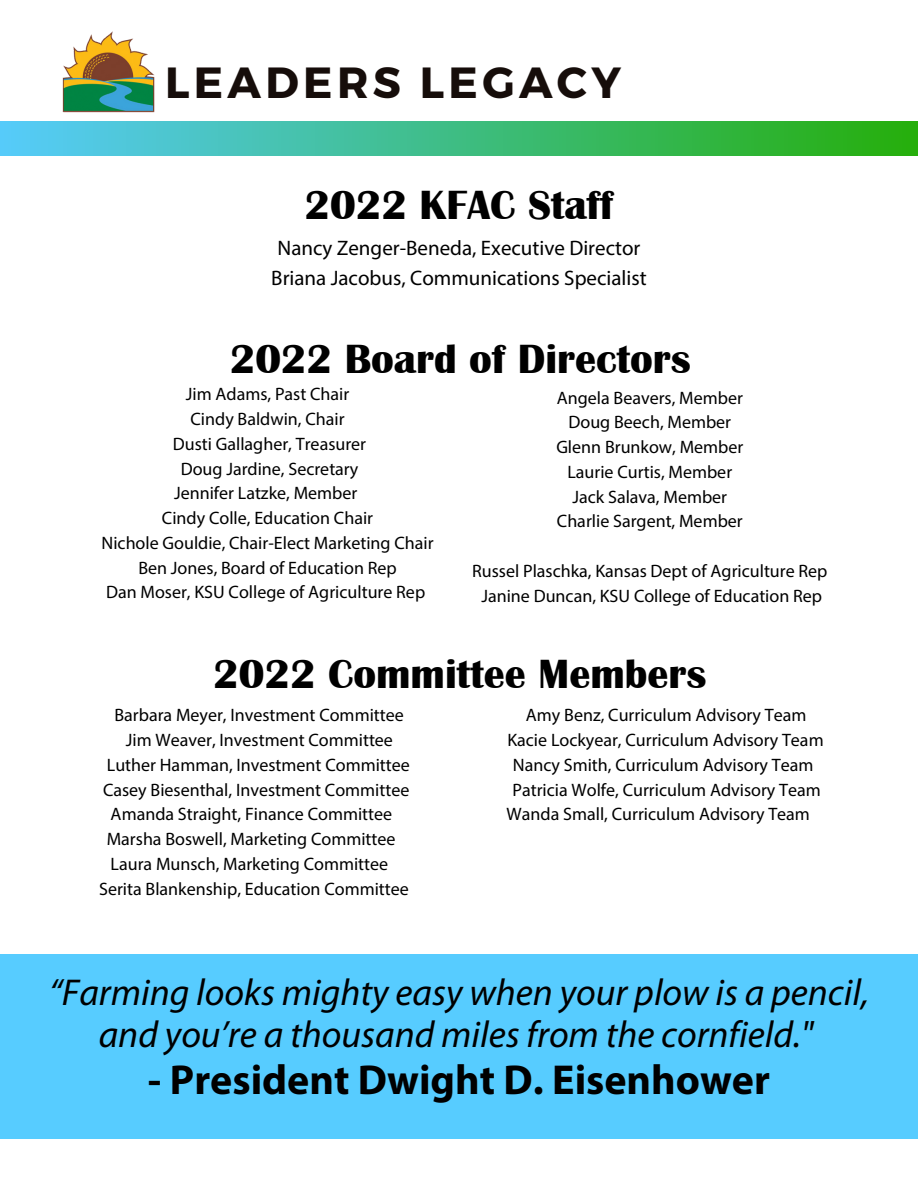
<style>
.page{position:relative;width:918px;height:1188px;background:#fff}
.page>*{position:absolute;margin:0;border:0;box-sizing:border-box;transform-origin:0 0}
.t1{font:700 43.65px "Montserrat";letter-spacing:.1em;color:#160d0a}
.t2{font:700 42px "Britannic";color:#000}
.t3{font:700 42px "Myriad Pro";color:#000}
.t4{font:italic 37.5px/42.8px "Myriad Pro";color:#000;text-align:center}
.t5{font:21px/29.2px "Myriad Pro";color:#000}
.t6{font:18px/24.8px "Myriad Pro";color:#000;text-align:center}
</style>
<div class="page">
<div style="left:0;top:955px;width:918px;height:183px;background:#57ccff"></div>
<img style="left:62px;top:31px;width:93px;height:82px">
<div style="left:0;top:121px;width:918px;height:34px;background:linear-gradient(to right,#56cbfb,#26ae0a)"></div>
<h1 class="t1" style="left:165px;top:55px;width:457px">LEADERS LEGACY</h1>
<h2 class="t2" style="left:305px;top:184px;width:310px">2022 KFAC Staff</h2>
<p class="t5" style="left:271px;top:236px;width:377px">Nancy Zenger-Beneda, Executive Director<br>Briana Jacobus, Communications Specialist</p>
<h2 class="t2" style="left:230px;top:338px;width:463px">2022 Board of Directors</h2>
<p class="t6" style="left:102px;top:383px;width:334px">Jim Adams, Past Chair<br>Cindy Baldwin, Chair<br>Dusti Gallagher, Treasurer<br>Doug Jardine, Secretary<br>Jennifer Latzke, Member<br>Cindy Colle, Education Chair<br>Nichole Gouldie, Chair-Elect Marketing Chair<br>Ben Jones, Board of Education Rep<br>Dan Moser, KSU College of Agriculture Rep</p>
<p class="t6" style="left:556px;top:387px;width:189px">Angela Beavers, Member<br>Doug Beech, Member<br>Glenn Brunkow, Member<br>Laurie Curtis, Member<br>Jack Salava, Member<br>Charlie Sargent, Member</p>
<p class="t6" style="left:472px;top:560px;width:357px">Russel Plaschka, Kansas Dept of Agriculture Rep<br>Janine Duncan, KSU College of Education Rep</p>
<h2 class="t2" style="left:213px;top:653px;width:495px">2022 Committee Members</h2>
<p class="t6" style="left:114px;top:705px;width:291px">Barbara Meyer, Investment Committee</p>
<p class="t6" style="left:526px;top:705px;width:282px">Amy Benz, Curriculum Advisory Team</p>
<p class="t6" style="left:126px;top:729px;width:269px">Jim Weaver, Investment Committee</p>
<p class="t6" style="left:507px;top:729px;width:318px">Kacie Lockyear, Curriculum Advisory Team</p>
<p class="t6" style="left:107px;top:754px;width:305px">Luther Hamman, Investment Committee</p>
<p class="t6" style="left:513px;top:754px;width:302px">Nancy Smith, Curriculum Advisory Team</p>
<p class="t6" style="left:103px;top:779px;width:308px">Casey Biesenthal, Investment Committee</p>
<p class="t6" style="left:512px;top:779px;width:310px">Patricia Wolfe, Curriculum Advisory Team</p>
<p class="t6" style="left:111px;top:804px;width:283px">Amanda Straight, Finance Committee</p>
<p class="t6" style="left:507px;top:804px;width:305px">Wanda Small, Curriculum Advisory Team</p>
<p class="t6" style="left:99px;top:828px;width:311px">Marsha Boswell, Marketing Committee<br>Laura Munsch, Marketing Committee<br>Serita Blankenship, Education Committee</p>
<h3 class="t4" style="left:49px;top:974px;width:821px">“Farming looks mighty easy when your plow is a pencil, and you’re a thousand miles from the cornfield."</h3>
<h2 class="t3" style="left:148px;top:1062px;width:624px">- President Dwight D. Eisenhower</h2>
</div>
